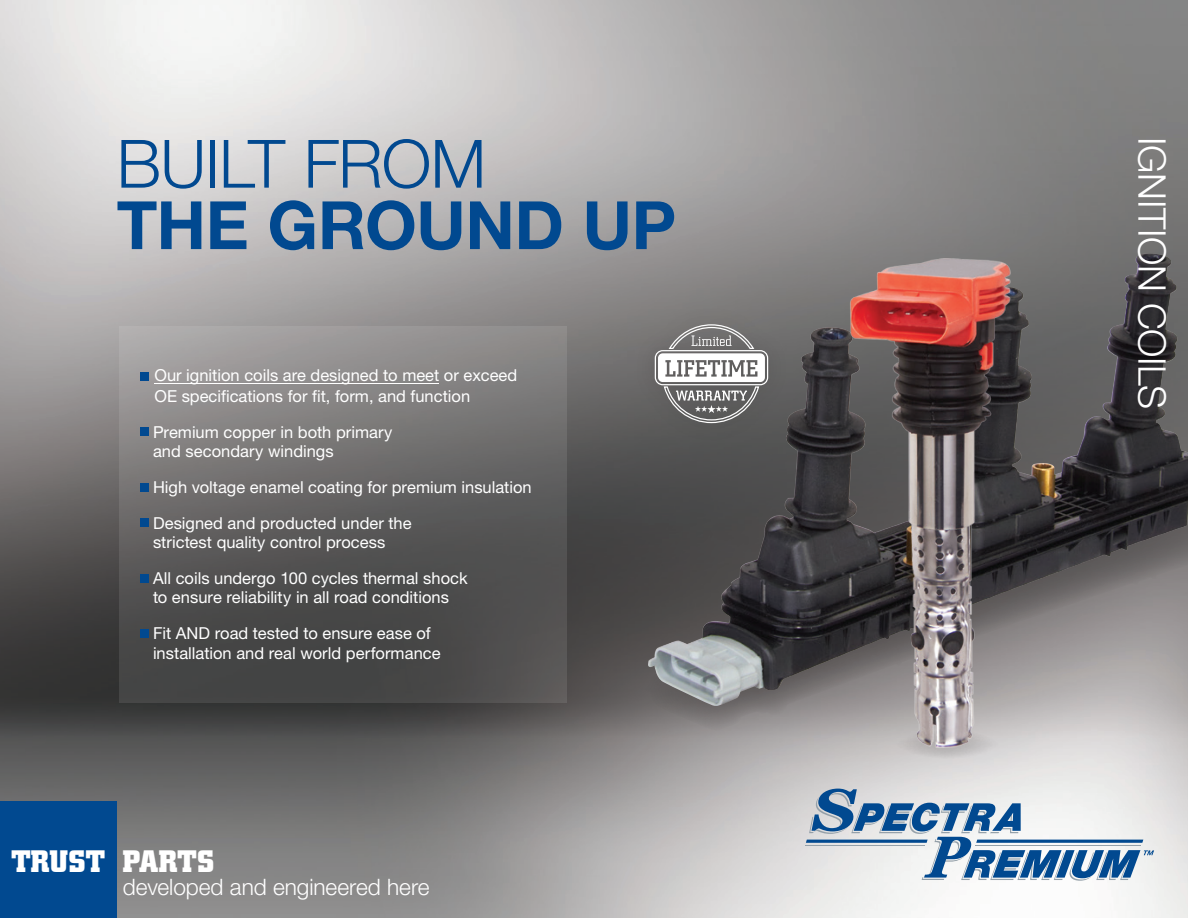
<style>
.page{position:relative;width:1188px;height:918px;background:#fff}
.page>*{position:absolute;margin:0;border:0;box-sizing:border-box;transform-origin:0 0}
.t1{font:700 66.75px "Helvetica Neue";letter-spacing:-.005em;color:#014990}
.t2{font:300 66.75px "Helvetica Neue";letter-spacing:-.015em;color:#014990}
.t3{font:300 38.1px "Helvetica Neue";letter-spacing:-.01em;color:#fff}
.t4{font:700 30.75px "City";letter-spacing:.005em;color:#fff}
.t5{font:300 22.65px "Helvetica Neue";color:#fff}
.t6{font:16.5px/35.7px "Helvetica Neue";color:#fff}
</style>
<div class="page">
<img style="left:0;top:0;width:1188px;height:918px">
<div style="left:0;top:801px;width:116px;height:117px;background:#014990"></div>
<svg style="left:806px;top:789px;width:348px;height:92px"></svg>
<svg style="left:642px;top:482px;width:546px;height:249px;background:#757374"></svg>
<img style="left:731px;top:259px;width:407px;height:326px">
<div style="left:882px;top:717px;width:131px;height:54px;background:#dcd9da;border-radius:50%"></div>
<img style="left:827px;top:233px;width:212px;height:534px">
<svg style="left:120px;top:326px;width:447px;height:376px;background:#676665"></svg>
<div style="left:140px;top:373px;width:8px;height:8px;background:#014990"></div>
<hr style="left:154px;top:383px;width:285px;height:1px;background:#fff">
<div style="left:140px;top:428px;width:8px;height:8px;background:#014990"></div>
<div style="left:140px;top:483px;width:8px;height:8px;background:#014990"></div>
<div style="left:140px;top:519px;width:8px;height:8px;background:#014990"></div>
<div style="left:140px;top:574px;width:8px;height:8px;background:#014990"></div>
<div style="left:140px;top:629px;width:8px;height:9px;background:#014990"></div>
<div style="left:633px;top:302px;width:158px;height:143px;background:#231f20;opacity:.23"></div>
<div style="left:655px;top:350px;width:113px;height:35px;border:1px solid #fff;border-radius:7px"></div>
<svg style="left:658px;top:324px;width:107px;height:100px"></svg>
<h1 class="t2" style="left:117px;top:123px;width:371px">BUILT FROM</h1>
<h1 class="t1" style="left:117px;top:184px;width:561px">THE GROUND UP</h1>
<p class="t6" style="left:154px;top:365px;width:364px;line-height:20.7px">Our ignition coils are designed to meet or exceed<br>OE specifications for fit, form, and function</p>
<p class="t6" style="left:153px;top:422px;width:241px;line-height:19.5px">Premium copper in both primary and secondary windings</p>
<p class="t6" style="left:153px;top:469px;width:380px">High voltage enamel coating for premium insulation<br>Designed and producted under the</p>
<p class="t6" style="left:153px;top:524px;width:316px">strictest quality control process<br>All coils undergo 100 cycles thermal shock</p>
<p class="t6" style="left:153px;top:579px;width:297px">to ensure reliability in all road conditions<br>Fit AND road tested to ensure ease of</p>
<p class="t6" style="left:153px;top:635px;width:289px">installation and real world performance</p>
<h3 class="t4" style="left:11px;top:844px;width:205px">TRUST PARTS</h3>
<h3 class="t5" style="left:123px;top:873px;width:308px">developed and engineered here</h3>
<h2 class="t3" style="left:1175px;top:137px;width:274px;rotate:90deg">IGNITION COILS</h2>
</div>
